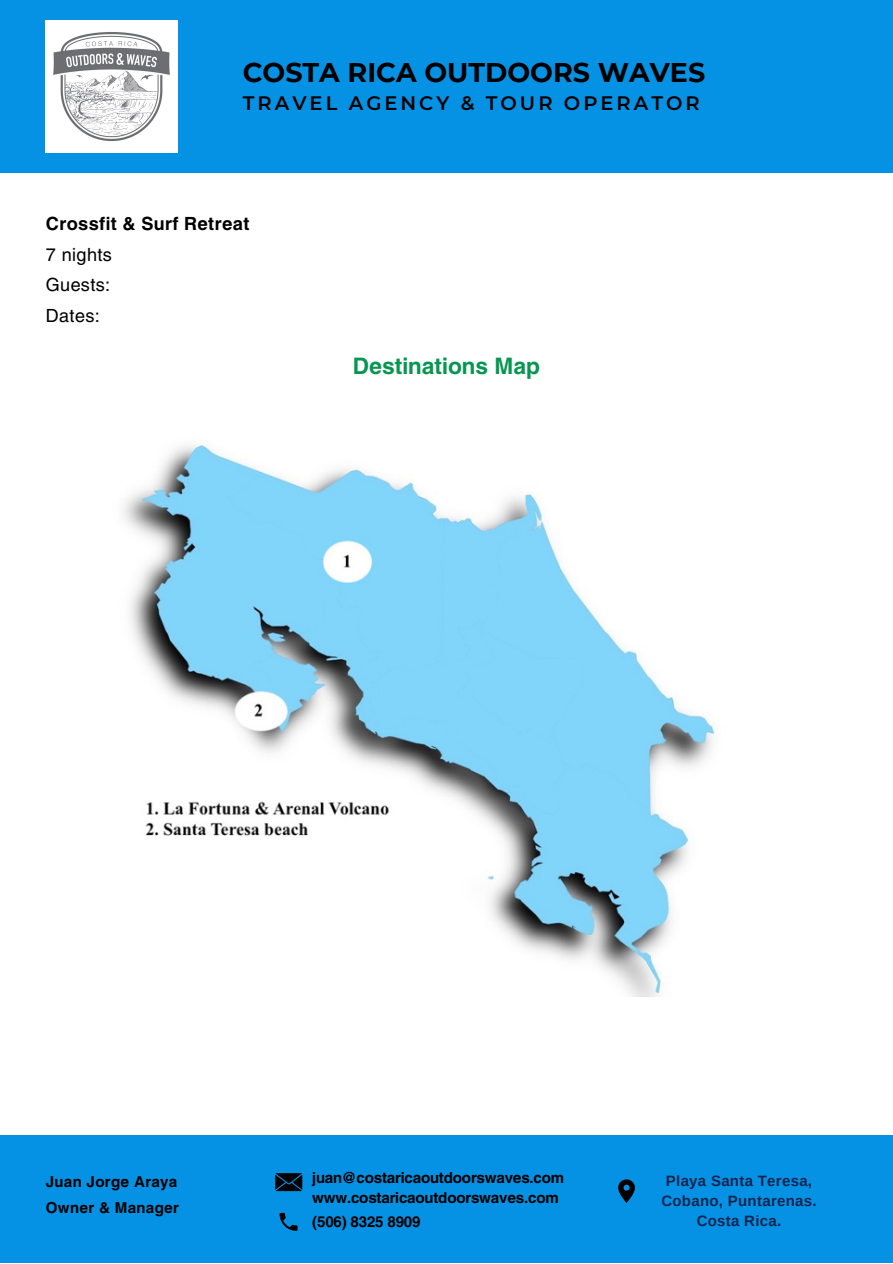
<style>
.page{position:relative;width:893px;height:1264px;background:#fff}
.page>*{position:absolute;margin:0;border:0;box-sizing:border-box;transform-origin:0 0}
.t1{font:700 27px "Montserrat";color:#000}
.t2{font:700 22.5px "Helios";color:#079651}
.t3{font:600 19.5px "Montserrat";letter-spacing:.155em;color:#000}
.t4{font:700 18px "Helios";letter-spacing:.02em;color:#000}
.t5{font:18px "Helios";letter-spacing:.02em;color:#000}
.t6{font:700 15px "Helios";letter-spacing:-.015em;color:#000}
.t7{font:700 15px/20.2px "Arimo";letter-spacing:.02em;color:#10254e;text-align:center}
.t8{font:700 15px "Helios";letter-spacing:.02em;color:#000}
</style>
<div class="page">
<div style="left:0;top:1135px;width:892px;height:127px;background:#0692e4"></div>
<div style="left:0;top:0;width:892px;height:172px;background:#0692e4"></div>
<svg style="left:279px;top:1212px;width:18px;height:18px"></svg>
<svg style="left:275px;top:1173px;width:27px;height:18px"></svg>
<svg style="left:618px;top:1179px;width:17px;height:23px"></svg>
<img style="left:46px;top:21px;width:131px;height:131px">
<img style="left:123px;top:443px;width:592px;height:553px">
<p class="t1" style="left:243px;top:56px;width:464px">COSTA RICA OUTDOORS WAVES</p>
<p class="t3" style="left:243px;top:91px;width:458px">TRAVEL AGENCY &amp; TOUR OPERATOR</p>
<p class="t4" style="left:46px;top:212px;width:205px">Crossfit &amp; Surf Retreat</p>
<p class="t5" style="left:46px;top:243px;width:68px">7 nights</p>
<p class="t5" style="left:46px;top:273px;width:66px">Guests:</p>
<p class="t5" style="left:46px;top:304px;width:55px">Dates:</p>
<p class="t2" style="left:352px;top:351px;width:189px">Destinations Map</p>
<p class="t8" style="left:46px;top:1172px;width:133px">Juan Jorge Araya</p>
<p class="t8" style="left:46px;top:1198px;width:135px">Owner &amp; Manager</p>
<p class="t6" style="left:312px;top:1167px;width:253px">juan@costaricaoutdoorswaves.com</p>
<p class="t6" style="left:312px;top:1188px;width:248px">www.costaricaoutdoorswaves.com</p>
<p class="t6" style="left:312px;top:1211px;width:110px">(506) 8325 8909</p>
<p class="t7" style="left:661px;top:1170px;width:157px">Playa Santa Teresa,<br>Cobano, Puntarenas.</p>
<p class="t7" style="left:696px;top:1210px;width:86px">Costa Rica.</p>
</div>
